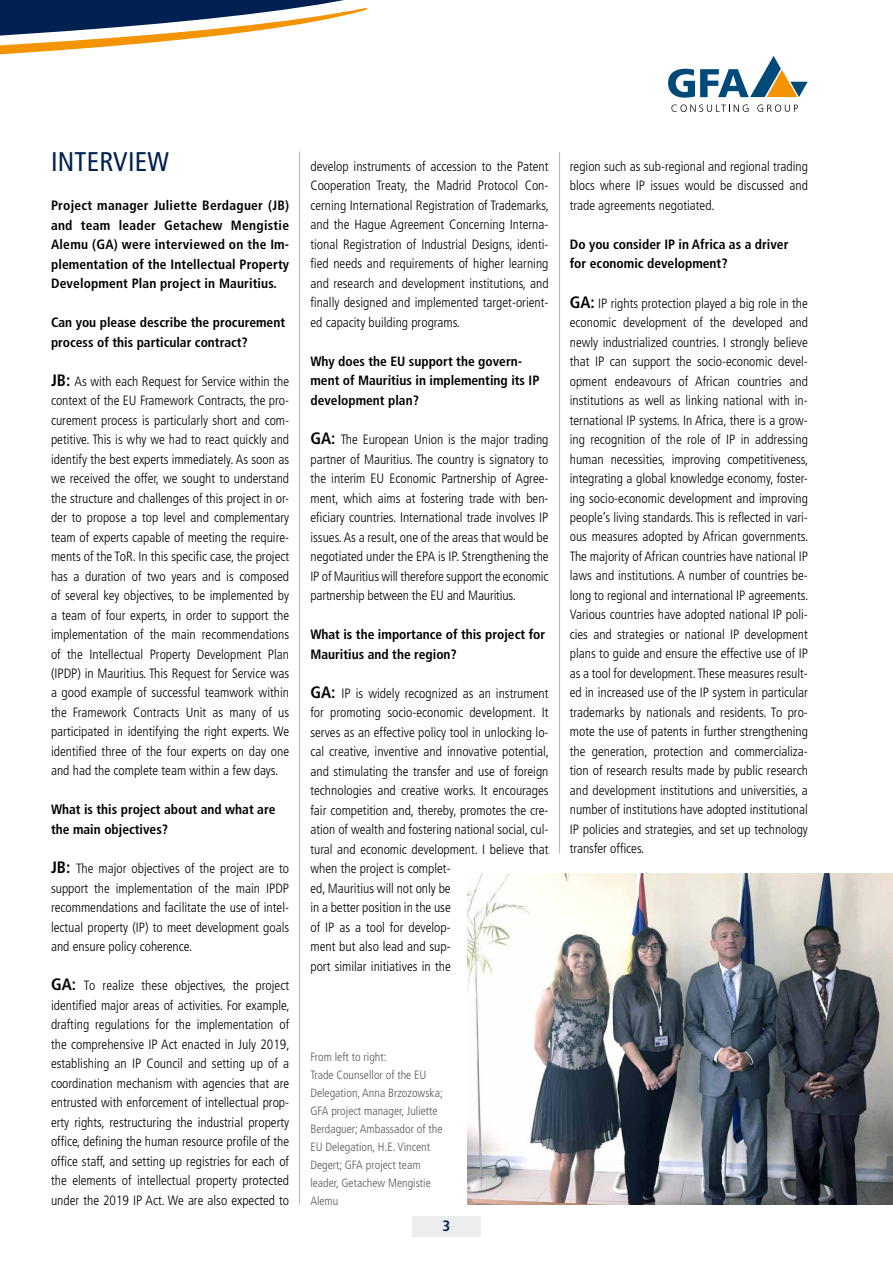
<style>
.page{position:relative;width:893px;height:1263px;background:#fff}
.page>*{position:absolute;margin:0;border:0;box-sizing:border-box;transform-origin:0 0}
.t1{font:condensed 27px "Frutiger LT Std";letter-spacing:.01em;color:#002052}
.t2{font:700 condensed 15px "Frutiger LT Std";color:#002052}
.t3{font:300 condensed 13.5px/19.5px "Frutiger LT Std";color:#000;text-align:justify}
.t4{font:700 condensed 13.5px/19.5px "Frutiger LT Std";color:#000}
.t5{font:300 condensed 12px/18px "Frutiger LT Std";color:#58585a}
.s1{font-weight:700;font-size:16.5px}
</style>
<div class="page">
<svg style="left:671px;top:105px;width:77px;height:7px"></svg>
<svg style="left:757px;top:105px;width:41px;height:7px"></svg>
<svg style="left:668px;top:56px;width:140px;height:42px"></svg>
<svg style="left:0;top:0;width:367px;height:55px"></svg>
<div style="left:412px;top:1216px;width:68px;height:20px;background:#eceded"></div>
<hr style="left:299px;top:152px;width:1px;height:1053px;background:#b1b3b4">
<hr style="left:559px;top:152px;width:1px;height:702px;background:#b1b3b4">
<img style="left:468px;top:873px;width:425px;height:332px">
<h1 class="t1" style="left:51px;top:146px;width:120px">INTERVIEW</h1>
<p class="t4" style="left:51px;top:196px;width:240px;text-align:justify">Project manager Juliette Berdaguer (JB) and team leader Getachew Mengistie Alemu (GA) were interviewed on the Im&shy;plementation of the Intellectual Property Development Plan project in Mauritius.</p>
<p class="t4" style="left:51px;top:313px;width:236px">Can you please describe the procurement process of this particular contract?</p>
<p class="t3" style="left:51px;top:371px;width:240px"><span class="s1">JB:</span> As with each Request for Service within the context of the EU Framework Contracts, the pro&shy;curement process is particularly short and com&shy;petitive. This is why we had to react quickly and identify the best experts immediately. As soon as we received the offer, we sought to understand the structure and challenges of this project in or&shy;der to propose a top level and complementary team of experts capable of meeting the require&shy;ments of the ToR. In this specific case, the project has a duration of two years and is composed of several key objectives, to be implemented by a team of four experts, in order to support the implementation of the main recommendations of the Intellectual Property Development Plan (IPDP) in Mauritius. This Request for Service was a good example of successful teamwork within the Framework Contracts Unit as many of us participated in identifying the right experts. We identified three of the four experts on day one and had the complete team within a few days.</p>
<p class="t4" style="left:51px;top:800px;width:226px">What is this project about and what are the main objectives?</p>
<p class="t3" style="left:51px;top:859px;width:240px"><span class="s1">JB:</span> The major objectives of the project are to support the implementation of the main IPDP recommendations and facilitate the use of intel&shy;lectual property (IP) to meet development goals and ensure policy coherence.</p>
<p class="t3" style="left:51px;top:976px;width:240px"><span class="s1">GA:</span> To realize these objectives, the project identified major areas of activities. For example, drafting regulations for the implementation of the comprehensive IP Act enacted in July 2019, establishing an IP Council and setting up of a coordination mechanism with agencies that are entrusted with enforcement of intellectual prop&shy;erty rights, restructuring the industrial property office, defining the human resource profile of the office staff, and setting up registries for each of the elements of intellectual property protected under the 2019 IP Act. We are also expected to</p>
<p class="t3" style="left:310px;top:157px;width:240px">develop instruments of accession to the Patent Cooperation Treaty, the Madrid Protocol Con&shy;cerning International Registration of Trademarks, and the Hague Agreement Concerning Interna&shy;tional Registration of Industrial Designs, identi&shy;fied needs and requirements of higher learning and research and development institutions, and finally designed and implemented target-orient&shy;ed capacity building programs.</p>
<p class="t4" style="left:310px;top:351px;width:230px">Why does the EU support the govern&shy;ment of Mauritius in implementing its IP development plan?</p>
<p class="t3" style="left:310px;top:430px;width:240px"><span class="s1">GA:</span> The European Union is the major trading partner of Mauritius. The country is signatory to the interim EU Economic Partnership of Agree&shy;ment, which aims at fostering trade with ben&shy;eficiary countries. International trade involves IP issues. As a result, one of the areas that would be negotiated under the EPA is IP. Strengthening the IP of Mauritius will therefore support the economic partnership between the EU and Mauritius.</p>
<p class="t4" style="left:310px;top:625px;width:236px">What is the importance of this project for<br>Mauritius and the region?</p>
<p class="t3" style="left:310px;top:683px;width:240px;text-align:left"><span class="s1">GA:</span> IP is widely recognized as an instrument for promoting socio-economic development. It serves as an effective policy tool in unlocking lo&shy;cal creative, inventive and innovative potential, and stimulating the transfer and use of foreign technologies and creative works. It encourages fair competition and, thereby, promotes the cre&shy;ation of wealth and fostering national social, cul&shy;tural and economic development. I believe that when the project is complet-<br>ed, Mauritius will not only be<br>in a better position in the use<br>of IP as a tool for develop-<br>ment but also lead and sup-<br>port similar initiatives in the</p>
<p class="t5" style="left:310px;top:1048px;width:134px">From left to right:<br>Trade Counsellor of the EU<br>Delegation, Anna Brzozowska;<br>GFA project manager, Juliette<br>Berdaguer; Ambassador of the<br>EU Delegation, H.E. Vincent<br>Degert; GFA project team leader, Getachew Mengistie<br>Alemu</p>
<p class="t2" style="left:443px;top:1217px;width:9px">3</p>
<p class="t3" style="left:570px;top:157px;width:240px">region such as sub-regional and regional trading blocs where IP issues would be discussed and trade agreements negotiated.</p>
<p class="t4" style="left:570px;top:235px;width:220px">Do you consider IP in Africa as a driver for economic development?</p>
<p class="t3" style="left:570px;top:293px;width:240px"><span class="s1">GA:</span> IP rights protection played a big role in the economic development of the developed and newly industrialized countries. I strongly believe that IP can support the socio-economic devel&shy;opment endeavours of African countries and institutions as well as linking national with in&shy;ternational IP systems. In Africa, there is a grow&shy;ing recognition of the role of IP in addressing human necessities, improving competitiveness, integrating a global knowledge economy, foster&shy;ing socio-economic development and improving people’s living standards. This is reflected in vari&shy;ous measures adopted by African governments.<br>The majority of African countries have national IP laws and institutions. A number of countries be&shy;long to regional and international IP agreements.<br>Various countries have adopted national IP poli&shy;cies and strategies or national IP development plans to guide and ensure the effective use of IP as a tool for development. These measures result&shy;ed in increased use of the IP system in particular trademarks by nationals and residents. To pro&shy;mote the use of patents in further strengthening the generation, protection and commercializa&shy;tion of research results made by public research and development institutions and universities, a number of institutions have adopted institutional IP policies and strategies, and set up technology transfer offices.</p>
</div>
